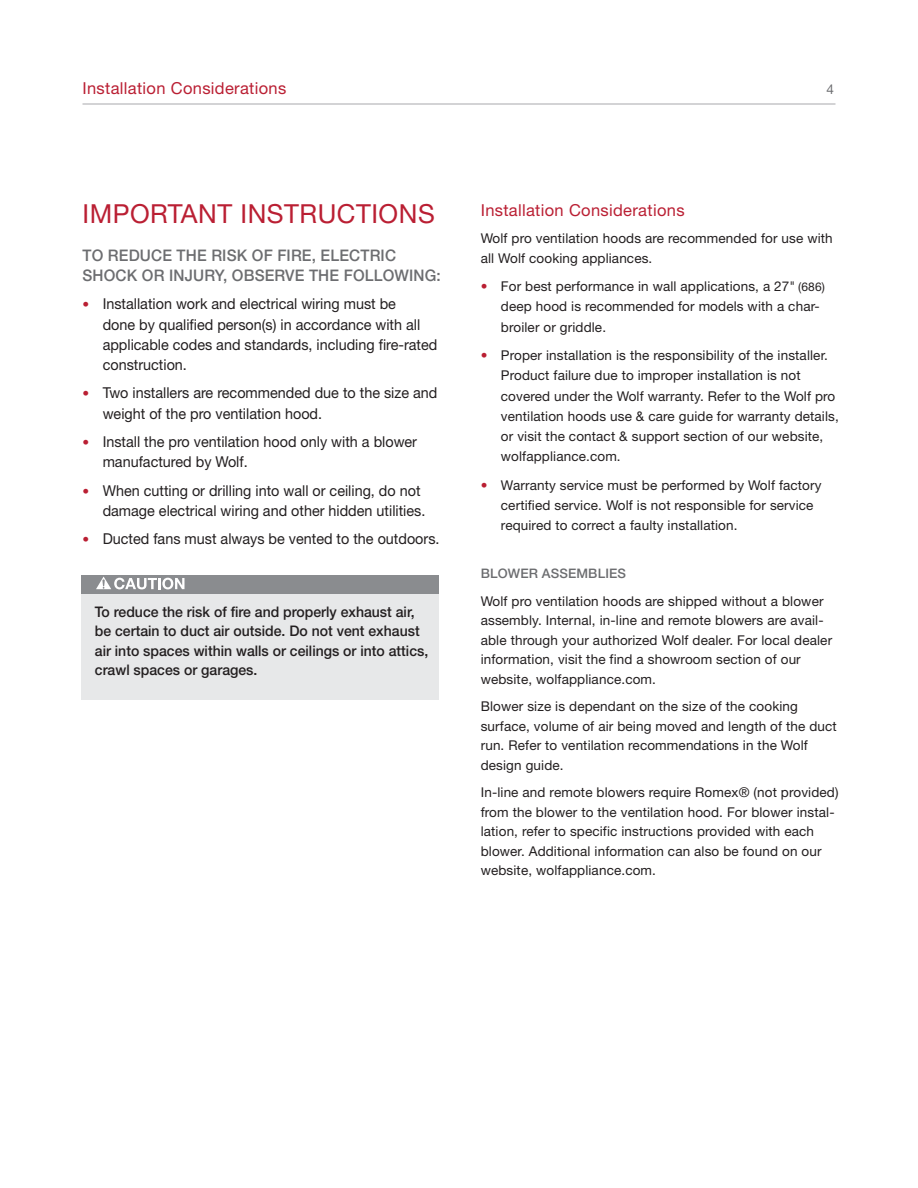
<style>
.page{position:relative;width:918px;height:1188px;background:#fff}
.page>*{position:absolute;margin:0;border:0;box-sizing:border-box;transform-origin:0 0}
.t1{font:26.25px "Helvetica Neue LT Std";letter-spacing:.02em;color:#ba1f33}
.t2{font:16.5px "Helvetica Neue LT Std";letter-spacing:.02em;color:#ba1f33}
.t3{font:500 15.9px/20.2px "Helvetica Neue LT Std";letter-spacing:.01em;color:#6c6d70;scale:.96 1}
.t4{font:15px/20.2px "Helvetica Neue LT Std";color:#231f20;scale:.96 1}
.t5{font:500 14.7px/19.5px "Helvetica Neue LT Std";color:#231f20;scale:.96 1}
.t6{font:13.5px/19.5px "Helvetica Neue LT Std";letter-spacing:.01em;color:#231f20}
.t7{font:13.5px "Helvetica Neue LT Std";color:#6c6d70}
.t8{font:500 13.2px "Helvetica Neue LT Std";letter-spacing:.01em;color:#6c6d70}
.s1{font-size:13.5px;color:#ba1f33}
.s2{color:#ba1f33}
.s3{font-size:12px}
</style>
<div class="page">
<hr style="left:82px;top:104px;width:754px;height:1px;background:#a8a9ad">
<div style="left:81px;top:575px;width:358px;height:125px;background:#e7e8e9"></div>
<div style="left:81px;top:575px;width:358px;height:19px;background:#8a8c8f"></div>
<svg style="left:96px;top:577px;width:89px;height:12px"></svg>
<p class="t2" style="left:82px;top:83px;width:205px">Installation Considerations</p>
<p class="t7" style="left:826px;top:85px;width:9px">4</p>
<h1 class="t1" style="left:82px;top:204px;width:354px">IMPORTANT INSTRUCTIONS</h1>
<p class="t3" style="left:82px;top:246px;width:375px">TO REDUCE THE RISK OF FIRE, ELECTRIC<br>SHOCK OR INJURY, OBSERVE THE FOLLOWING:</p>
<p class="t4" style="left:103px;top:295px;width:350px;text-indent:-20px"><span class="s1">•</span> Installation work and electrical wiring must be<br>done by qualified person(s) in accordance with all applicable codes and standards, including fire-rated construction.</p>
<p class="t4" style="left:103px;top:384px;width:350px;text-indent:-20px"><span class="s1">•</span> Two installers are recommended due to the size and weight of the pro ventilation hood.</p>
<p class="t4" style="left:103px;top:433px;width:329px;text-indent:-20px"><span class="s1">•</span> Install the pro ventilation hood only with a blower manufactured by Wolf.</p>
<p class="t4" style="left:103px;top:482px;width:338px;text-indent:-20px"><span class="s1">•</span> When cutting or drilling into wall or ceiling, do not damage electrical wiring and other hidden utilities.</p>
<p class="t4" style="left:82px;top:530px;width:373px"><span class="s1">•</span> Ducted fans must always be vented to the outdoors.</p>
<p class="t5" style="left:95px;top:603px;width:349px">To reduce the risk of fire and properly exhaust air, be certain to duct air outside. Do not vent exhaust air into spaces within walls or ceilings or into attics, crawl spaces or garages.</p>
<p class="t2" style="left:481px;top:204px;width:205px">Installation Considerations</p>
<p class="t6" style="left:481px;top:230px;width:354px">Wolf pro ventilation hoods are recommended for use with all Wolf cooking appliances.</p>
<p class="t6" style="left:501px;top:278px;width:326px;line-height:20.2px;text-indent:-20px"><span class="s2">•</span> For best performance in wall applications, a 27" <span class="s3">(686) </span>deep hood is recommended for models with a char&shy;broiler or griddle.</p>
<p class="t6" style="left:501px;top:346px;width:339px;line-height:20.2px;text-indent:-20px"><span class="s2">•</span> Proper installation is the responsibility of the installer.<br>Product failure due to improper installation is not covered under the Wolf warranty. Refer to the Wolf pro ventilation hoods use &amp; care guide for warranty details, or visit the contact &amp; support section of our website, wolfappliance.com.</p>
<p class="t6" style="left:501px;top:476px;width:322px;line-height:20.2px;text-indent:-20px"><span class="s2">•</span> Warranty service must be performed by Wolf factory certified service. Wolf is not responsible for service required to correct a faulty installation.</p>
<p class="t8" style="left:481px;top:569px;width:147px">BLOWER ASSEMBLIES</p>
<p class="t6" style="left:481px;top:592px;width:353px">Wolf pro ventilation hoods are shipped without a blower assembly. Internal, in-line and remote blowers are avail&shy;able through your authorized Wolf dealer. For local dealer information, visit the find a showroom section of our website, wolfappliance.com.</p>
<p class="t6" style="left:481px;top:698px;width:358px">Blower size is dependant on the size of the cooking surface, volume of air being moved and length of the duct run. Refer to ventilation recommendations in the Wolf design guide.</p>
<p class="t6" style="left:481px;top:784px;width:359px">In-line and remote blowers require Romex® (not provided) from the blower to the ventilation hood. For blower instal&shy;lation, refer to specific instructions provided with each blower. Additional information can also be found on our website, wolfappliance.com.</p>
</div>
